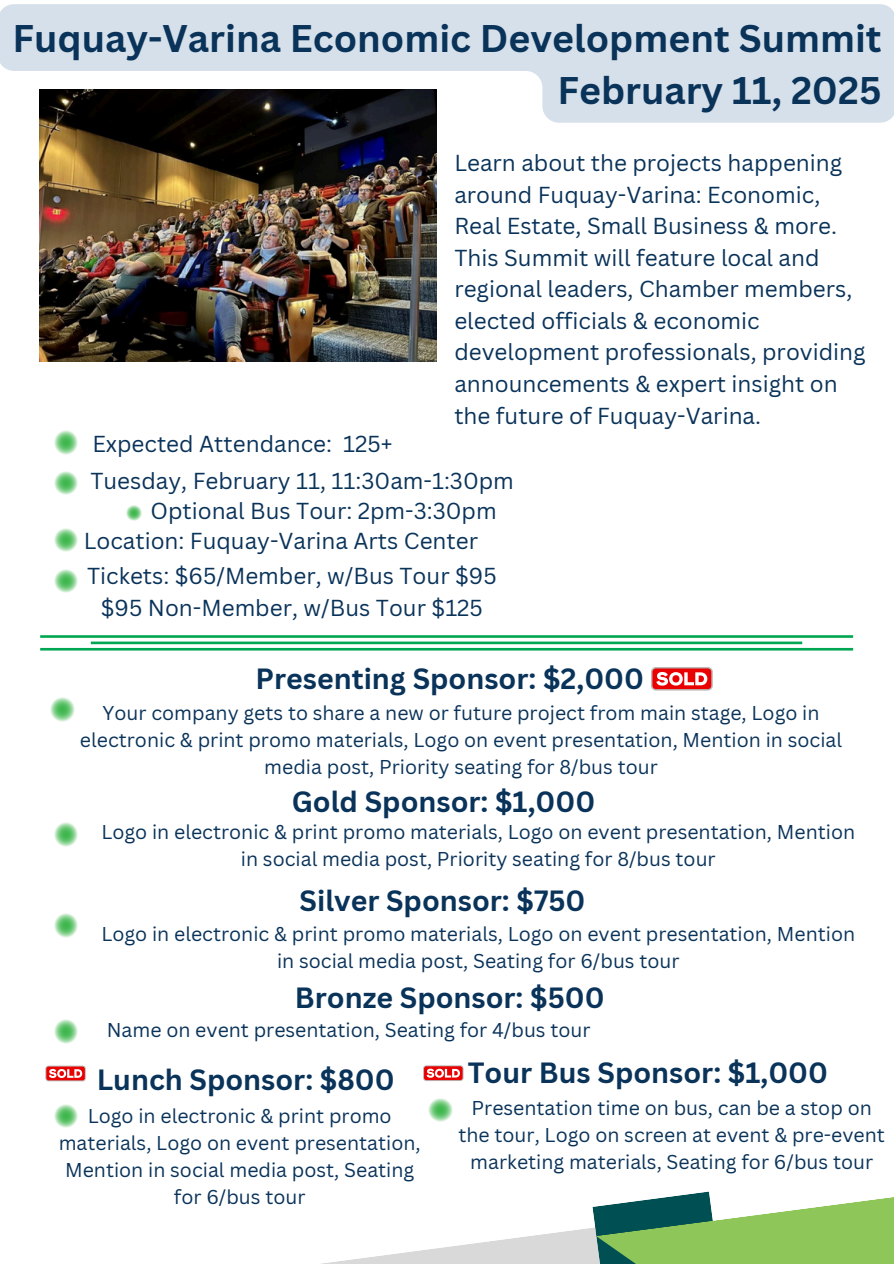
<style>
.page{position:relative;width:894px;height:1264px;background:#fff}
.page>*{position:absolute;margin:0;border:0;box-sizing:border-box;transform-origin:0 0}
.t1{font:700 37.5px/51.8px "Canva Sans";color:#0a335a;text-align:right}
.t2{font:700 28.5px "Canva Sans";color:#0a335a}
.t3{font:22.5px/31.5px "Canva Sans";color:#0a335a}
.t4{font:19.5px/27px "Canva Sans";color:#0a335a;text-align:center}
</style>
<div class="page">
<svg style="left:329px;top:1191px;width:564px;height:72px"></svg>
<img style="left:40px;top:123px;width:396px;height:239px">
<img style="left:54px;top:430px;width:24px;height:24px">
<img style="left:54px;top:471px;width:24px;height:24px">
<img style="left:127px;top:505px;width:14px;height:15px">
<img style="left:54px;top:528px;width:24px;height:23px">
<img style="left:54px;top:569px;width:24px;height:24px">
<hr style="left:91px;top:641px;width:711px;height:3px;background:#00a651">
<hr style="left:40px;top:635px;width:812px;height:3px;background:#00a651">
<hr style="left:40px;top:648px;width:812px;height:2px;background:#00a651">
<img style="left:50px;top:697px;width:24px;height:24px">
<img style="left:54px;top:822px;width:24px;height:24px">
<img style="left:54px;top:913px;width:24px;height:24px">
<img style="left:54px;top:1019px;width:24px;height:24px">
<img style="left:54px;top:1104px;width:24px;height:23px">
<img style="left:429px;top:1098px;width:23px;height:23px">
<svg style="left:0;top:4px;width:893px;height:119px;background:#c2c9d0"></svg>
<svg style="left:423px;top:1065px;width:40px;height:16px"></svg>
<svg style="left:651px;top:667px;width:61px;height:23px"></svg>
<svg style="left:45px;top:1065px;width:41px;height:16px"></svg>
<h3 class="t1" style="left:12px;top:12px;width:870px">Fuquay-Varina Economic Development Summit<br>February 11, 2025</h3>
<p class="t3" style="left:454px;top:147px;width:412px">Learn about the projects happening around Fuquay-Varina: Economic, Real Estate, Small Business &amp; more.<br>This Summit will feature local and regional leaders, Chamber members, elected officials &amp; economic development professionals, providing announcements &amp; expert insight on the future of Fuquay-Varina.</p>
<h3 class="t3" style="left:92px;top:427px;width:301px">Expected Attendance: 125+</h3>
<p class="t3" style="left:90px;top:464px;width:425px">Tuesday, February 11, 11:30am-1:30pm</p>
<p class="t3" style="left:150px;top:494px;width:348px">Optional Bus Tour: 2pm-3:30pm</p>
<h3 class="t3" style="left:84px;top:525px;width:395px">Location: Fuquay-Varina Arts Center</h3>
<p class="t3" style="left:87px;top:560px;width:411px;text-align:center">Tickets: $65/Member, w/Bus Tour $95 $95 Non-Member, w/Bus Tour $125</p>
<h3 class="t2" style="left:255px;top:658px;width:390px">Presenting Sponsor: $2,000</h3>
<h3 class="t4" style="left:80px;top:698px;width:763px">Your company gets to share a new or future project from main stage, Logo in electronic &amp; print promo materials, Logo on event presentation, Mention in social media post, Priority seating for 8/bus tour</h3>
<p class="t2" style="left:291px;top:781px;width:305px">Gold Sponsor: $1,000</p>
<h2 class="t4" style="left:101px;top:817px;width:755px">Logo in electronic &amp; print promo materials, Logo on event presentation, Mention in social media post, Priority seating for 8/bus tour</h2>
<h3 class="t2" style="left:299px;top:880px;width:287px">Silver Sponsor: $750</h3>
<p class="t4" style="left:101px;top:919px;width:755px">Logo in electronic &amp; print promo materials, Logo on event presentation, Mention in social media post, Seating for 6/bus tour</p>
<p class="t2" style="left:295px;top:977px;width:311px">Bronze Sponsor: $500</p>
<h1 class="t4" style="left:107px;top:1016px;width:485px">Name on event presentation, Seating for 4/bus tour</h1>
<p class="t2" style="left:97px;top:1059px;width:299px">Lunch Sponsor: $800</p>
<p class="t2" style="left:467px;top:1052px;width:362px">Tour Bus Sponsor: $1,000</p>
<p class="t4" style="left:458px;top:1094px;width:428px">Presentation time on bus, can be a stop on the tour, Logo on screen at event &amp; pre-event marketing materials, Seating for 6/bus tour</p>
<p class="t4" style="left:59px;top:1101px;width:363px">Logo in electronic &amp; print promo materials, Logo on event presentation,<br>Mention in social media post, Seating for 6/bus tour</p>
</div>
